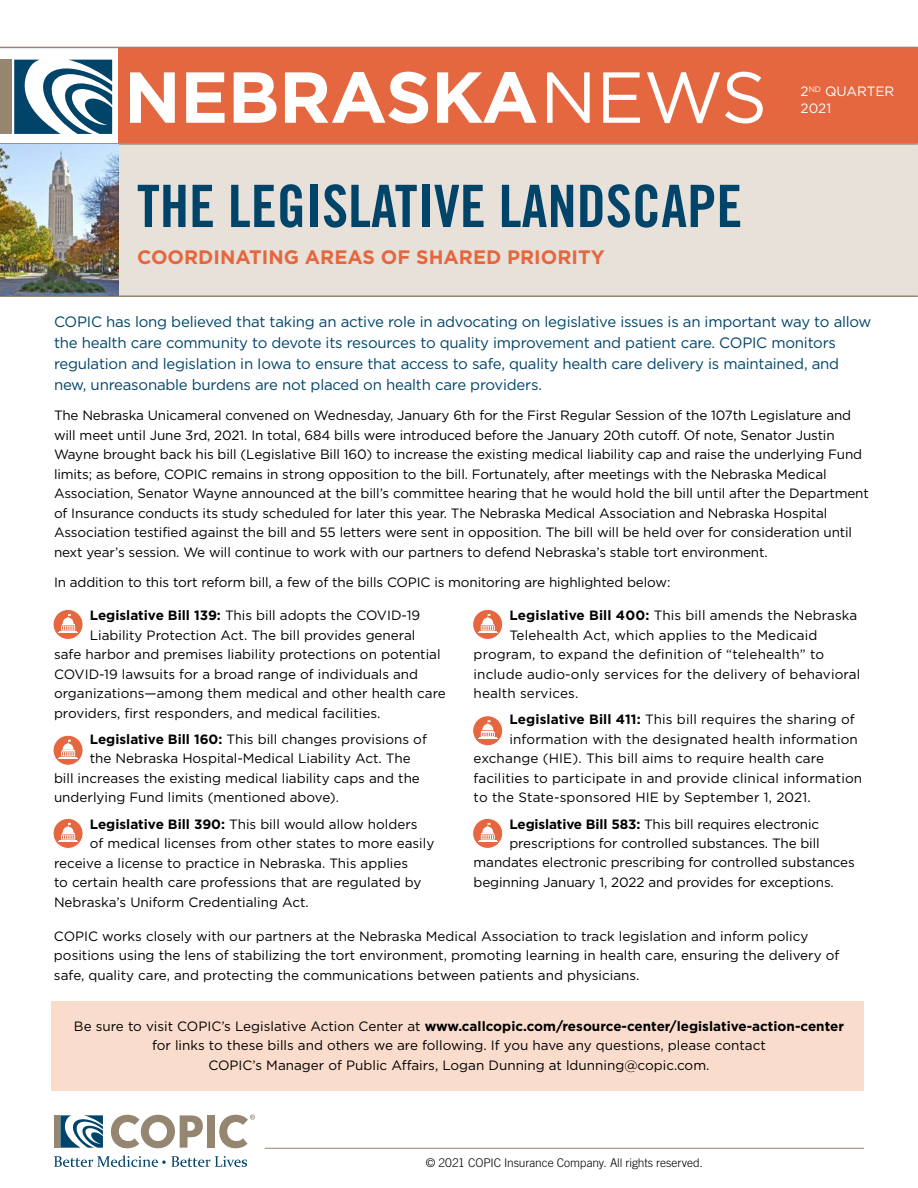
<style>
.page{position:relative;width:918px;height:1188px;background:#fff}
.page>*{position:absolute;margin:0;border:0;box-sizing:border-box;transform-origin:0 0}
.t1{font:700 72px "Gotham";letter-spacing:-.01em;color:#fff}
.t2{font:58.5px "Trade Gothic LT Std Bd Cn 20";color:#00446a}
.t3{font:700 19.5px "Gotham";color:#e5673f}
.t4{font:15px/21px "Gotham";letter-spacing:-.015em;color:#00446a}
.t5{font:13.5px/19.5px "Gotham";letter-spacing:-.005em;color:#000}
.t6{font:13.5px/16.5px "Gotham";color:#fff}
.t7{font:300 12px "Trade Gothic LT Std";letter-spacing:-.005em;color:#000}
.s1{font-weight:400}
.s2{font-weight:700}
</style>
<div class="page">
<div style="left:119px;top:48px;width:799px;height:97px;background:#e5673f"></div>
<div style="left:0;top:144px;width:917px;height:152px;background:#e7e1d9"></div>
<div style="left:0;top:60px;width:12px;height:74px;background:#948671"></div>
<svg style="left:14px;top:60px;width:98px;height:74px"></svg>
<hr style="left:0;top:143px;width:918px;height:2px;background:#948671">
<hr style="left:0;top:296px;width:918px;height:1px;background:#948671">
<hr style="left:0;top:47px;width:918px;height:1px;background:#948671">
<img style="left:0;top:145px;width:119px;height:151px">
<div style="left:54px;top:1115px;width:5px;height:33px;background:#948671"></div>
<svg style="left:54px;top:1155px;width:193px;height:12px"></svg>
<svg style="left:111px;top:1115px;width:92px;height:33px"></svg>
<div style="left:207px;top:1115px;width:8px;height:33px;background:#948671"></div>
<svg style="left:60px;top:1115px;width:43px;height:33px"></svg>
<svg style="left:219px;top:1115px;width:36px;height:33px"></svg>
<hr style="left:265px;top:1148px;width:599px;height:1px;background:#948671">
<div style="left:52px;top:1001px;width:812px;height:89px;background:#f9dccc"></div>
<svg style="left:53px;top:609px;width:30px;height:30px"></svg>
<div style="left:53px;top:609px;width:31px;height:31px;border:1px solid #fff;border-radius:50%"></div>
<svg style="left:59px;top:614px;width:19px;height:19px"></svg>
<svg style="left:473px;top:609px;width:30px;height:30px"></svg>
<div style="left:472px;top:609px;width:31px;height:31px;border:1px solid #fff;border-radius:50%"></div>
<svg style="left:478px;top:614px;width:19px;height:19px"></svg>
<svg style="left:53px;top:735px;width:30px;height:30px"></svg>
<div style="left:53px;top:735px;width:31px;height:31px;border:1px solid #fff;border-radius:50%"></div>
<svg style="left:59px;top:740px;width:19px;height:19px"></svg>
<svg style="left:473px;top:716px;width:30px;height:30px"></svg>
<div style="left:472px;top:715px;width:31px;height:31px;border:1px solid #fff;border-radius:50%"></div>
<svg style="left:478px;top:720px;width:19px;height:19px"></svg>
<svg style="left:53px;top:818px;width:30px;height:30px"></svg>
<div style="left:53px;top:818px;width:31px;height:31px;border:1px solid #fff;border-radius:50%"></div>
<svg style="left:59px;top:823px;width:19px;height:19px"></svg>
<svg style="left:473px;top:818px;width:30px;height:30px"></svg>
<div style="left:472px;top:818px;width:31px;height:31px;border:1px solid #fff;border-radius:50%"></div>
<svg style="left:478px;top:823px;width:19px;height:19px"></svg>
<h1 class="t1" style="left:124px;top:56px;width:645px">NEBRASKA<span class="s1">NEWS</span></h1>
<h2 class="t2" style="left:137px;top:171px;width:607px">THE LEGISLATIVE LANDSCAPE</h2>
<h3 class="t3" style="left:137px;top:246px;width:469px">COORDINATING AREAS OF SHARED PRIORITY</h3>
<p class="t6" style="left:801px;top:83px;width:95px">2<sup>ND</sup> QUARTER<br>2021</p>
<p class="t4" style="left:54px;top:311px;width:819px">COPIC has long believed that taking an active role in advocating on legislative issues is an important way to allow the health care community to devote its resources to quality improvement and patient care. COPIC monitors regulation and legislation in Iowa to ensure that access to safe, quality health care delivery is maintained, and new, unreasonable burdens are not placed on health care providers.</p>
<p class="t5" style="left:54px;top:406px;width:816px">The Nebraska Unicameral convened on Wednesday, January 6th for the First Regular Session of the 107th Legislature and will meet until June 3rd, 2021. In total, 684 bills were introduced before the January 20th cutoff. Of note, Senator Justin Wayne brought back his bill (Legislative Bill 160) to increase the existing medical liability cap and raise the underlying Fund limits; as before, COPIC remains in strong opposition to the bill. Fortunately, after meetings with the Nebraska Medical Association, Senator Wayne announced at the bill’s committee hearing that he would hold the bill until after the Department of Insurance conducts its study scheduled for later this year. The Nebraska Medical Association and Nebraska Hospital Association testified against the bill and 55 letters were sent in opposition. The bill will be held over for consideration until next year’s session. We will continue to work with our partners to defend Nebraska’s stable tort environment.</p>
<p class="t5" style="left:54px;top:572px;width:618px">In addition to this tort reform bill, a few of the bills COPIC is monitoring are highlighted below:</p>
<p class="t5" style="left:90px;top:605px;width:332px"><span class="s2">Legislative Bill 139:</span> This bill adopts the COVID-19</p>
<p class="t5" style="left:90px;top:625px;width:327px">Liability Protection Act. The bill provides general</p>
<p class="t5" style="left:54px;top:644px;width:388px">safe harbor and premises liability protections on potential</p>
<p class="t5" style="left:54px;top:664px;width:366px">COVID-19 lawsuits for a broad range of individuals and</p>
<p class="t5" style="left:54px;top:683px;width:393px">organizations—among them medical and other health care</p>
<p class="t5" style="left:54px;top:703px;width:328px">providers, first responders, and medical facilities.</p>
<p class="t5" style="left:90px;top:729px;width:339px"><span class="s2">Legislative Bill 160:</span> This bill changes provisions of</p>
<p class="t5" style="left:90px;top:749px;width:322px">the Nebraska Hospital-Medical Liability Act. The</p>
<p class="t5" style="left:54px;top:768px;width:367px">bill increases the existing medical liability caps and the</p>
<p class="t5" style="left:54px;top:788px;width:287px">underlying Fund limits (mentioned above).</p>
<p class="t5" style="left:90px;top:814px;width:329px"><span class="s2">Legislative Bill 390:</span> This bill would allow holders</p>
<p class="t5" style="left:90px;top:833px;width:346px">of medical licenses from other states to more easily</p>
<p class="t5" style="left:54px;top:853px;width:356px">receive a license to practice in Nebraska. This applies</p>
<p class="t5" style="left:54px;top:872px;width:369px">to certain health care professions that are regulated by</p>
<p class="t5" style="left:54px;top:892px;width:256px">Nebraska’s Uniform Credentialing Act.</p>
<p class="t5" style="left:509px;top:605px;width:350px"><span class="s2">Legislative Bill 400:</span> This bill amends the Nebraska</p>
<p class="t5" style="left:509px;top:625px;width:310px">Telehealth Act, which applies to the Medicaid</p>
<p class="t5" style="left:474px;top:644px;width:352px">program, to expand the definition of “telehealth” to</p>
<p class="t5" style="left:474px;top:664px;width:388px">include audio-only services for the delivery of behavioral</p>
<p class="t5" style="left:474px;top:683px;width:106px">health services.</p>
<p class="t5" style="left:509px;top:710px;width:347px"><span class="s2">Legislative Bill 411:</span> This bill requires the sharing of</p>
<p class="t5" style="left:509px;top:729px;width:350px">information with the designated health information</p>
<p class="t5" style="left:474px;top:749px;width:352px">exchange (HIE). This bill aims to require health care</p>
<p class="t5" style="left:474px;top:768px;width:390px">facilities to participate in and provide clinical information</p>
<p class="t5" style="left:474px;top:788px;width:339px">to the State-sponsored HIE by September 1, 2021.</p>
<p class="t5" style="left:509px;top:814px;width:311px"><span class="s2">Legislative Bill 583:</span> This bill requires electronic</p>
<p class="t5" style="left:509px;top:833px;width:312px">prescriptions for controlled substances. The bill</p>
<p class="t5" style="left:474px;top:853px;width:383px">mandates electronic prescribing for controlled substances</p>
<p class="t5" style="left:474px;top:872px;width:362px">beginning January 1, 2022 and provides for exceptions.</p>
<p class="t5" style="left:54px;top:926px;width:787px">COPIC works closely with our partners at the Nebraska Medical Association to track legislation and inform policy positions using the lens of stabilizing the tort environment, promoting learning in health care, ensuring the delivery of safe, quality care, and protecting the communications between patients and physicians.</p>
<p class="t5" style="left:74px;top:1016px;width:772px;text-align:center">Be sure to visit COPIC’s Legislative Action Center at <span class="s2">www.callcopic.com/resource-center/legislative-action-center </span>for links to these bills and others we are following. If you have any questions, please contact<br>COPIC’s Manager of Public Affairs, Logan Dunning at ldunning@copic.com.</p>
<p class="t7" style="left:426px;top:1155px;width:278px">© 2021 COPIC Insurance Company. All rights reserved.</p>
</div>
